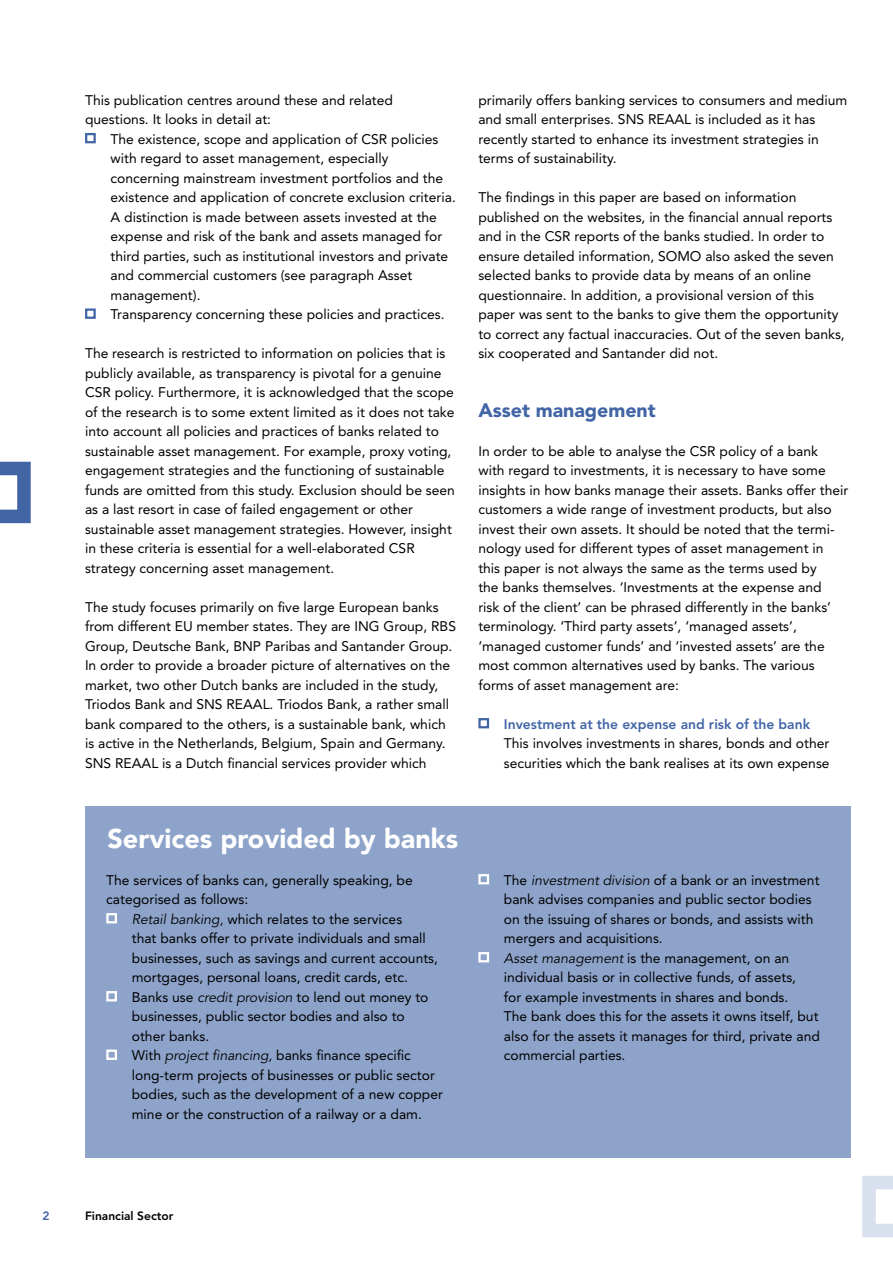
<style>
.page{position:relative;width:893px;height:1263px;background:#fff}
.page>*{position:absolute;margin:0;border:0;box-sizing:border-box;transform-origin:0 0}
.t1{font:900 27px "Avenir";color:#fff}
.t2{font:900 19.5px "Avenir";color:#4265a6}
.t3{font:13.8px/19.5px "Avenir";color:#000}
.t4{font:800 13.8px "Avenir";color:#4265a6}
.t5{font:800 12px "Avenir";color:#000}
.t6{font:800 12px "Avenir";color:#4265a6}
.s1{font-style:italic}
</style>
<div class="page">
<svg style="left:0;top:462px;width:31px;height:61px"></svg>
<svg style="left:862px;top:1176px;width:31px;height:61px"></svg>
<div style="left:478px;top:718px;width:11px;height:10px;border:2px solid #4265a6"></div>
<div style="left:85px;top:133px;width:11px;height:10px;border:2px solid #4265a6"></div>
<div style="left:85px;top:308px;width:11px;height:11px;border:2px solid #4265a6"></div>
<div style="left:85px;top:807px;width:765px;height:351px;background:#8ea3ca"></div>
<div style="left:106px;top:913px;width:11px;height:10px;border:2px solid #fff"></div>
<div style="left:106px;top:991px;width:11px;height:10px;border:2px solid #fff"></div>
<div style="left:106px;top:1049px;width:11px;height:11px;border:2px solid #fff"></div>
<div style="left:478px;top:874px;width:11px;height:10px;border:2px solid #fff"></div>
<div style="left:478px;top:952px;width:11px;height:10px;border:2px solid #fff"></div>
<p class="t3" style="left:85px;top:90px;width:309px">This publication centres around these and related questions. It looks in detail at:</p>
<p class="t3" style="left:111px;top:129px;width:347px">The existence, scope and application of CSR policies with regard to asset management, especially concerning mainstream investment portfolios and the existence and application of concrete exclusion criteria.<br>A distinction is made between assets invested at the expense and risk of the bank and assets managed for third parties, such as institutional investors and private and commercial customers (see paragraph Asset management).<br>Transparency concerning these policies and practices.</p>
<p class="t3" style="left:85px;top:344px;width:371px">The research is restricted to information on policies that is publicly available, as transparency is pivotal for a genuine CSR policy. Furthermore, it is acknowledged that the scope of the research is to some extent limited as it does not take into account all policies and practices of banks related to sustainable asset management. For example, proxy voting, engagement strategies and the functioning of sustainable funds are omitted from this study. Exclusion should be seen as a last resort in case of failed engagement or other sustainable asset management strategies. However, insight in these criteria is essential for a well-elaborated CSR strategy concerning asset management.</p>
<p class="t3" style="left:85px;top:597px;width:373px">The study focuses primarily on five large European banks from different EU member states. They are ING Group, RBS Group, Deutsche Bank, BNP Paribas and Santander Group.<br>In order to provide a broader picture of alternatives on the market, two other Dutch banks are included in the study, Triodos Bank and SNS REAAL. Triodos Bank, a rather small bank compared to the others, is a sustainable bank, which is active in the Netherlands, Belgium, Spain and Germany.<br>SNS REAAL is a Dutch financial services provider which</p>
<p class="t3" style="left:478px;top:90px;width:370px">primarily offers banking services to consumers and medium and small enterprises. SNS REAAL is included as it has recently started to enhance its investment strategies in terms of sustainability.</p>
<p class="t3" style="left:478px;top:188px;width:368px">The findings in this paper are based on information published on the websites, in the financial annual reports and in the CSR reports of the banks studied. In order to ensure detailed information, SOMO also asked the seven selected banks to provide data by means of an online questionnaire. In addition, a provisional version of this paper was sent to the banks to give them the opportunity to correct any factual inaccuracies. Out of the seven banks, six cooperated and Santander did not.</p>
<h2 class="t2" style="left:478px;top:398px;width:179px">Asset management</h2>
<p class="t3" style="left:478px;top:441px;width:371px">In order to be able to analyse the CSR policy of a bank<br>with regard to investments, it is necessary to have some insights in how banks manage their assets. Banks offer their customers a wide range of investment products, but also invest their own assets. It should be noted that the termi&shy;nology used for different types of asset management in this paper is not always the same as the terms used by<br>the banks themselves. ‘Investments at the expense and<br>risk of the client’ can be phrased differently in the banks’ terminology. ‘Third party assets’, ‘managed assets’, ‘managed customer funds’ and ‘invested assets’ are the most common alternatives used by banks. The various forms of asset management are:</p>
<p class="t4" style="left:504px;top:716px;width:308px">Investment at the expense and risk of the bank</p>
<p class="t3" style="left:504px;top:734px;width:327px">This involves investments in shares, bonds and other securities which the bank realises at its own expense</p>
<h1 class="t1" style="left:107px;top:822px;width:353px">Services provided by banks</h1>
<p class="t3" style="left:106px;top:870px;width:308px">The services of banks can, generally speaking, be categorised as follows:</p>
<p class="t3" style="left:132px;top:909px;width:313px"><span class="s1">Retail banking,</span> which relates to the services<br>that banks offer to private individuals and small businesses, such as savings and current accounts, mortgages, personal loans, credit cards, etc.<br>Banks use <span class="s1">credit provision</span> to lend out money to businesses, public sector bodies and also to<br>other banks.<br>With <span class="s1">project financing,</span> banks finance specific long-term projects of businesses or public sector bodies, such as the development of a new copper mine or the construction of a railway or a dam.</p>
<p class="t3" style="left:504px;top:870px;width:317px">The <span class="s1">investment division</span> of a bank or an investment bank advises companies and public sector bodies on the issuing of shares or bonds, and assists with mergers and acquisitions.<br><span class="s1">Asset management</span> is the management, on an individual basis or in collective funds, of assets,<br>for example investments in shares and bonds.<br>The bank does this for the assets it owns itself, but also for the assets it manages for third, private and commercial parties.</p>
<p class="t6" style="left:43px;top:1209px;width:9px">2</p>
<p class="t5" style="left:85px;top:1209px;width:90px">Financial Sector</p>
</div>
